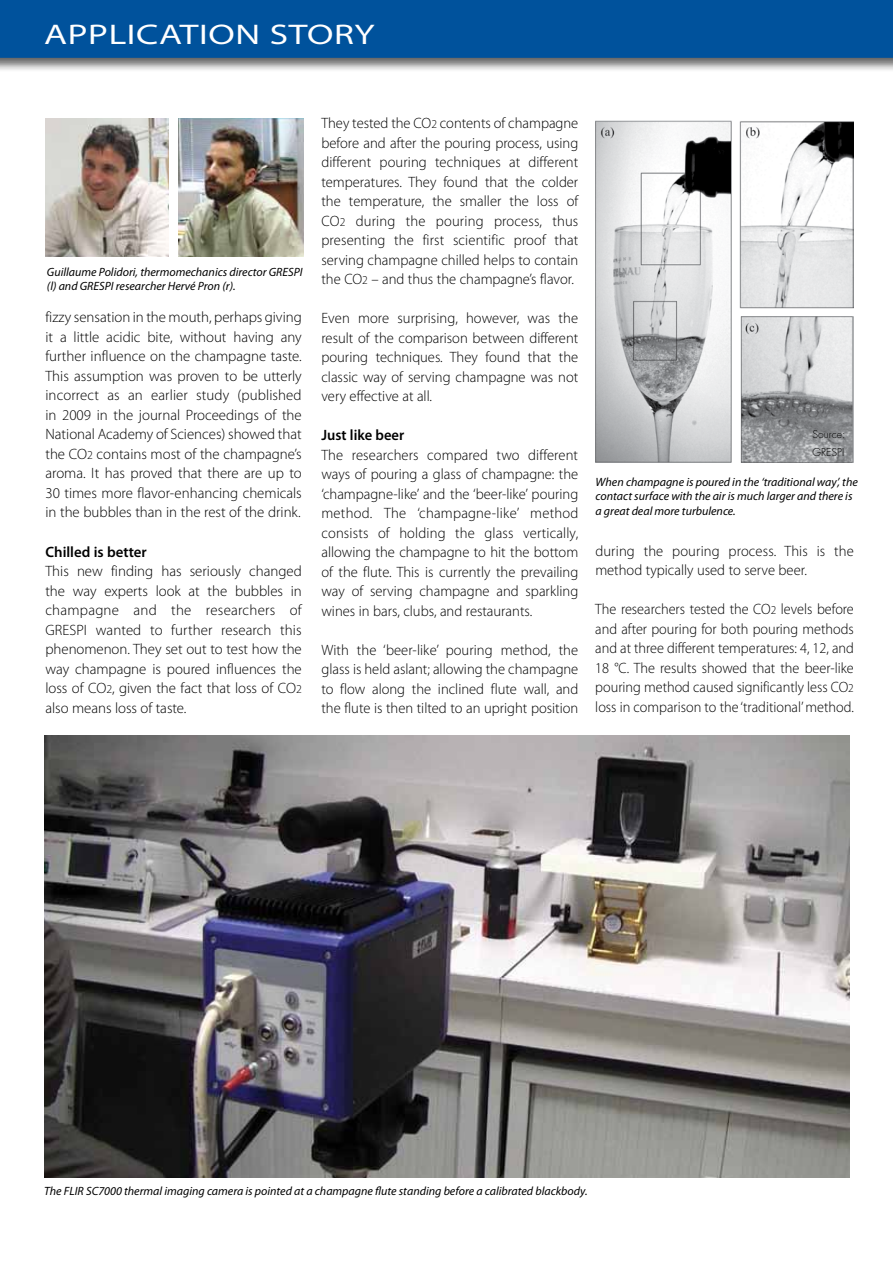
<style>
.page{position:relative;width:893px;height:1263px;background:#fff}
.page>*{position:absolute;margin:0;border:0;box-sizing:border-box;transform-origin:0 0}
.t1{font:semi-expanded 28.5px "Myriad Pro";letter-spacing:.02em;color:#fff;scale:1.2 1}
.t2{font:300 15px/19.5px "Myriad Pro";color:#000;text-align:justify}
.t3{font:300 15px/19.5px "Myriad Pro";color:#000;text-align:justify;scale:.95 1}
.t4{font:600 15px "Myriad Pro";color:#000}
.t5{font:italic 12px/14.4px "Myriad Pro";color:#000}
.t6{font:300 10.5px/18px "Futura Std";color:#000}
.s1{font-size:12px}
</style>
<div class="page">
<svg style="left:0;top:0;width:893px;height:70px;background:#1d619e"></svg>
<img style="left:595px;top:120px;width:259px;height:343px">
<img style="left:44px;top:736px;width:806px;height:442px">
<img style="left:45px;top:118px;width:124px;height:138px">
<img style="left:178px;top:118px;width:125px;height:138px">
<h1 class="t1" style="left:44px;top:19px;width:277px">APPLICATION STORY</h1>
<p class="t5" style="left:47px;top:265px;width:257px">Guillaume Polidori, thermomechanics director GRESPI (l) and GRESPI researcher Hervé Pron (r).</p>
<p class="t2" style="left:45px;top:308px;width:258px">fizzy sensation in the mouth, perhaps giving it a little acidic bite, without having any further influence on the champagne taste.<br>This assumption was proven to be utterly incorrect as an earlier study (published in 2009 in the journal Proceedings of the National Academy of Sciences) showed that the CO<span class="s1">2</span> contains most of the champagne’s aroma. It has proved that there are up to 30 times more flavor-enhancing chemicals in the bubbles than in the rest of the drink.</p>
<p class="t4" style="left:45px;top:543px;width:103px">Chilled is better</p>
<p class="t2" style="left:45px;top:561px;width:258px">This new finding has seriously changed the way experts look at the bubbles in champagne and the researchers of GRESPI wanted to further research this phenomenon. They set out to test how the way champagne is poured influences the loss of CO<span class="s1">2</span>, given the fact that loss of CO<span class="s1">2 </span>also means loss of taste.</p>
<p class="t2" style="left:321px;top:114px;width:258px">They tested the CO<span class="s1">2</span> contents of champagne before and after the pouring process, using different pouring techniques at different temperatures. They found that the colder the temperature, the smaller the loss of CO<span class="s1">2</span> during the pouring process, thus presenting the first scientific proof that serving champagne chilled helps to contain the CO<span class="s1">2</span> – and thus the champagne’s flavor.</p>
<p class="t2" style="left:321px;top:309px;width:258px">Even more surprising, however, was the result of the comparison between different pouring techniques. They found that the classic way of serving champagne was not very effective at all.</p>
<p class="t4" style="left:321px;top:427px;width:84px">Just like beer</p>
<p class="t2" style="left:321px;top:445px;width:258px">The researchers compared two different ways of pouring a glass of champagne: the ‘champagne-like’ and the ‘beer-like’ pouring method. The ‘champagne-like’ method consists of holding the glass vertically, allowing the champagne to hit the bottom of the flute. This is currently the prevailing way of serving champagne and sparkling wines in bars, clubs, and restaurants.</p>
<p class="t2" style="left:321px;top:640px;width:258px">With the ‘beer-like’ pouring method, the glass is held aslant; allowing the champagne to flow along the inclined flute wall, and the flute is then tilted to an upright position</p>
<p class="t6" style="left:812px;top:426px;width:34px">Source:<br>GRESPI</p>
<p class="t5" style="left:595px;top:475px;width:264px">When champagne is poured in the ‘traditional way’, the contact surface with the air is much larger and there is a great deal more turbulence.</p>
<p class="t2" style="left:595px;top:541px;width:260px">during the pouring process. This is the method typically used to serve beer.</p>
<p class="t3" style="left:595px;top:600px;width:274px">The researchers tested the CO<span class="s1">2</span> levels before and after pouring for both pouring methods and at three different temperatures: 4, 12, and 18 °C. The results showed that the beer-like pouring method caused significantly less CO<span class="s1">2 </span>loss in comparison to the ‘traditional’ method.</p>
<p class="t5" style="left:44px;top:1184px;width:545px">The FLIR SC7000 thermal imaging camera is pointed at a champagne flute standing before a calibrated blackbody.</p>
</div>
